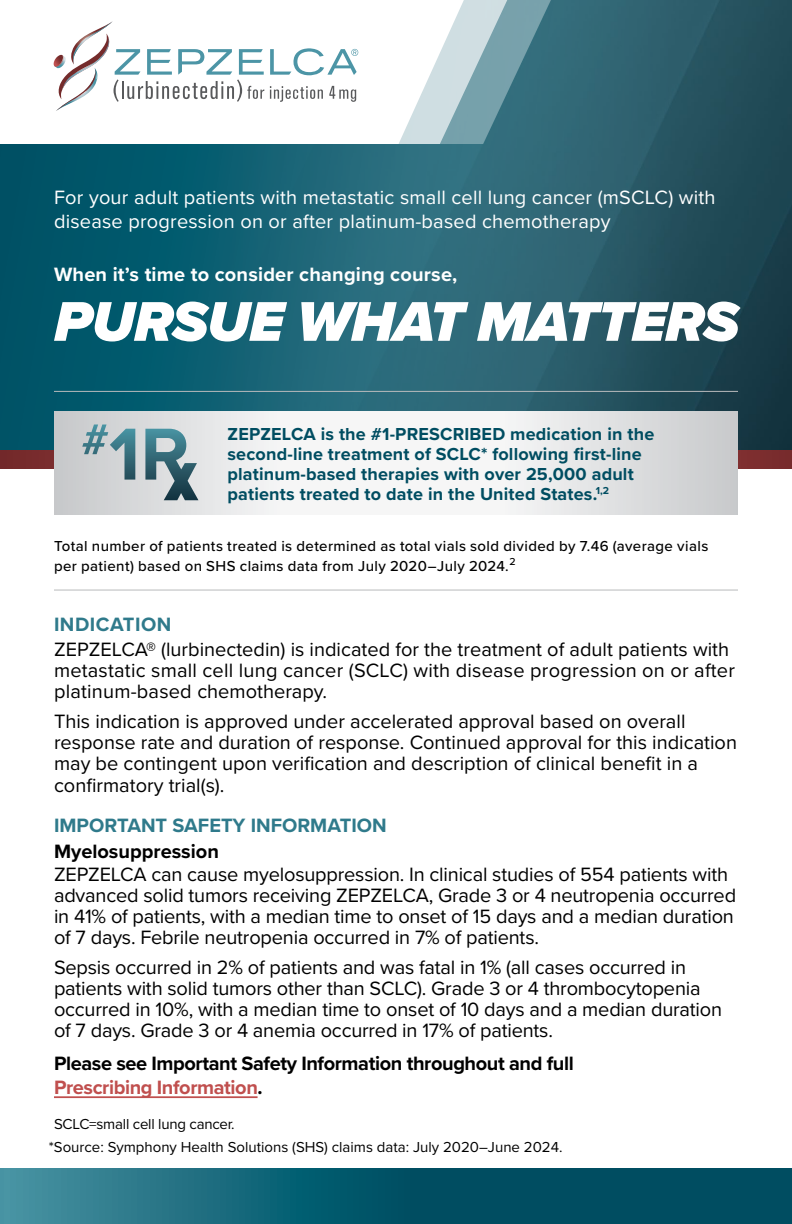
<style>
.page{position:relative;width:792px;height:1224px;background:#fff}
.page>*{position:absolute;margin:0;border:0;box-sizing:border-box;transform-origin:0 0}
.t1{font:italic 900 58px "Proxima Nova";letter-spacing:-.015em;color:#fff}
.t2{font:20px/21px "Proxima Nova";letter-spacing:-.01em;color:#000}
.t3{font:20px/24px "Proxima Nova";letter-spacing:.01em;color:#fff}
.t4{font:700 20px/24px "Proxima Nova";letter-spacing:-.02em;color:#000}
.t5{font:700 20px "Proxima Nova";letter-spacing:.01em;color:#fff}
.t6{font:700 20px "Proxima Nova";color:#2f7a8b}
.t7{font:700 20px "Proxima Nova";color:#000}
.t8{font:700 20px "Proxima Nova";letter-spacing:.025em;color:#2f7a8b}
.t9{font:700 18px/20px "Proxima Nova";letter-spacing:.01em;color:#004d61}
.t10{font:500 15px/20px "Proxima Nova";letter-spacing:.025em;color:#000}
.t11{font:15px "Proxima Nova";color:#000}
.s1{color:#c04f4e}
</style>
<div class="page">
<img style="left:0;top:0;width:792px;height:450px">
<hr style="left:54px;top:590px;width:684px;height:1px;background:#b8babc">
<div style="left:0;top:450px;width:792px;height:18px;background:#792c2d"></div>
<hr style="left:54px;top:391px;width:684px;height:1px;background:#b8babc">
<svg style="left:54px;top:412px;width:684px;height:103px"></svg>
<svg style="left:516px;top:0;width:43px;height:144px;fill:#346d7c"></svg>
<svg style="left:464px;top:0;width:52px;height:144px;fill:#77a1ab"></svg>
<svg style="left:0;top:0;width:464px;height:144px"></svg>
<svg style="left:270px;top:86px;width:53px;height:16px"></svg>
<svg style="left:329px;top:86px;width:27px;height:16px"></svg>
<svg style="left:270px;top:48px;width:88px;height:27px"></svg>
<svg style="left:53px;top:21px;width:211px;height:90px"></svg>
<svg style="left:0;top:1169px;width:792px;height:55px"></svg>
<svg style="left:145px;top:429px;width:53px;height:71px"></svg>
<svg style="left:82px;top:425px;width:53px;height:55px"></svg>
<hr style="left:54px;top:1096px;width:204px;height:2px;background:#c04f4e">
<p class="t3" style="left:54px;top:184px;width:663px">For your adult patients with metastatic small cell lung cancer (mSCLC) with disease progression on or after platinum-based chemotherapy</p>
<p class="t5" style="left:54px;top:259px;width:405px">When it’s time to consider changing course,</p>
<h1 class="t1" style="left:54px;top:278px;width:686px">PURSUE WHAT MATTERS</h1>
<p class="t9" style="left:228px;top:424px;width:428px">ZEPZELCA is the #1-PRESCRIBED medication in the second-line treatment of SCLC* following first-line platinum-based therapies with over 25,000 adult patients treated to date in the United States.<sup>1,2</sup></p>
<p class="t10" style="left:54px;top:535px;width:656px">Total number of patients treated is determined as total vials sold divided by 7.46 (average vials per patient) based on SHS claims data from July 2020–July 2024.<sup>2</sup></p>
<p class="t8" style="left:54px;top:609px;width:119px">INDICATION</p>
<p class="t2" style="left:54px;top:638px;width:683px">ZEPZELCA® (lurbinectedin) is indicated for the treatment of adult patients with metastatic small cell lung cancer (SCLC) with disease progression on or after platinum-based chemotherapy.</p>
<p class="t2" style="left:54px;top:710px;width:685px">This indication is approved under accelerated approval based on overall response rate and duration of response. Continued approval for this indication may be contingent upon verification and description of clinical benefit in a confirmatory trial(s).</p>
<p class="t6" style="left:54px;top:811px;width:334px">IMPORTANT SAFETY INFORMATION</p>
<p class="t7" style="left:54px;top:836px;width:166px">Myelosuppression</p>
<p class="t2" style="left:54px;top:863px;width:684px">ZEPZELCA can cause myelosuppression. In clinical studies of 554 patients with advanced solid tumors receiving ZEPZELCA, Grade 3 or 4 neutropenia occurred in 41% of patients, with a median time to onset of 15 days and a median duration of 7 days. Febrile neutropenia occurred in 7% of patients.</p>
<p class="t2" style="left:54px;top:956px;width:670px">Sepsis occurred in 2% of patients and was fatal in 1% (all cases occurred in patients with solid tumors other than SCLC). Grade 3 or 4 thrombocytopenia occurred in 10%, with a median time to onset of 10 days and a median duration of 7 days. Grade 3 or 4 anemia occurred in 17% of patients.</p>
<p class="t4" style="left:54px;top:1051px;width:521px">Please see Important Safety Information throughout and full<br><span class="s1">Prescribing Information</span>.</p>
<p class="t11" style="left:54px;top:1113px;width:182px">SCLC=small cell lung cancer.</p>
<p class="t11" style="left:49px;top:1136px;width:515px">*Source: Symphony Health Solutions (SHS) claims data: July 2020–June 2024.</p>
</div>
